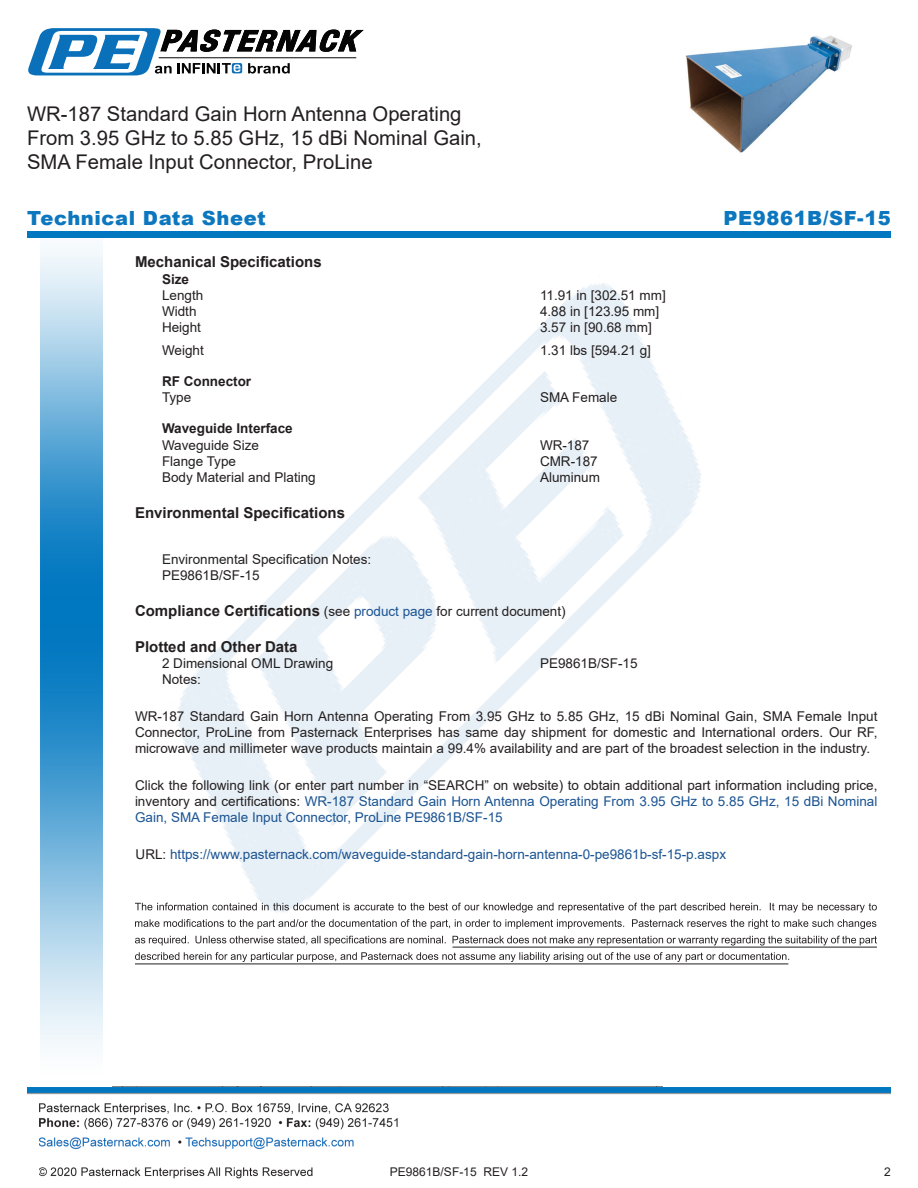
<style>
.page{position:relative;width:918px;height:1188px;background:#fff}
.page>*{position:absolute;margin:0;border:0;box-sizing:border-box;transform-origin:0 0}
.Web_Description_Para{font:20.25px/24.3px "Arial";color:#231f20}
.t1{font:900 19.5px "Arial";letter-spacing:.03em;color:#0c77be}
.Head1_for_Compliance{font:700 15px "Arial";color:#231f20}
.Head1{font:700 15px "Arial";color:#231f20}
.Web_Description_Para-2{font:13.5px/16.2px "Arial";color:#231f20;text-align:justify}
.Specs_Para{font:13.5px "Arial";color:#231f20}
.Web_Description_Para-3{font:13.5px "Arial";color:#1a5392}
.Head2{font:700 13.5px "Arial";color:#231f20}
.Head2_after_Head1{font:700 13.5px "Arial";color:#231f20}
.t2{font:12px "Arial";color:#231f20}
.s1{font-weight:400;font-size:13.5px}
.s2{font-weight:400;font-size:13.5px;color:#1a5392}
.s3{color:#1a5392}
.s4{color:#231f20}
</style>
<div class="page">
<img style="left:39px;top:1087px;width:623px;height:92px">
<img style="left:102px;top:248px;width:719px;height:722px">
<img style="left:27px;top:1088px;width:864px;height:9px">
<img style="left:40px;top:237px;width:62px;height:811px">
<div style="left:27px;top:231px;width:864px;height:6px;background:#0177c0"></div>
<svg style="left:28px;top:28px;width:336px;height:47px"></svg>
<svg style="left:135px;top:903px;width:742px;height:10px"></svg>
<svg style="left:135px;top:919px;width:741px;height:10px"></svg>
<svg style="left:135px;top:936px;width:742px;height:10px"></svg>
<svg style="left:135px;top:952px;width:654px;height:10px"></svg>
<hr style="left:453px;top:947px;width:424px;height:1px;background:#231f20">
<hr style="left:135px;top:964px;width:653px;height:1px;background:#231f20">
<img style="left:686px;top:35px;width:166px;height:118px">
<h1 class="Web_Description_Para" style="left:27px;top:101px;width:456px">WR-187 Standard Gain Horn Antenna Operating<br>From 3.95 GHz to 5.85 GHz, 15 dBi Nominal Gain,<br>SMA Female Input Connector, ProLine</h1>
<p class="t1" style="left:27px;top:204px;width:240px">Technical Data Sheet</p>
<p class="t1" style="left:724px;top:204px;width:169px">PE9861B/SF-15</p>
<p class="Head1" style="left:135px;top:252px;width:188px">Mechanical Specifications</p>
<p class="Head2_after_Head1" style="left:162px;top:269px;width:29px">Size</p>
<p class="Specs_Para" style="left:162px;top:286px;width:43px">Length</p>
<p class="Specs_Para" style="left:540px;top:286px;width:127px">11.91 in [302.51 mm]</p>
<p class="Specs_Para" style="left:162px;top:302px;width:36px">Width</p>
<p class="Specs_Para" style="left:540px;top:302px;width:121px">4.88 in [123.95 mm]</p>
<p class="Specs_Para" style="left:162px;top:318px;width:41px">Height</p>
<p class="Specs_Para" style="left:540px;top:318px;width:113px">3.57 in [90.68 mm]</p>
<p class="Specs_Para" style="left:162px;top:341px;width:43px">Weight</p>
<p class="Specs_Para" style="left:540px;top:341px;width:113px">1.31 lbs [594.21 g]</p>
<p class="Head2" style="left:162px;top:372px;width:91px">RF Connector</p>
<p class="Specs_Para" style="left:162px;top:388px;width:31px">Type</p>
<p class="Specs_Para" style="left:540px;top:388px;width:79px">SMA Female</p>
<p class="Head2" style="left:162px;top:419px;width:132px">Waveguide Interface</p>
<p class="Specs_Para" style="left:162px;top:435px;width:99px">Waveguide Size</p>
<p class="Specs_Para" style="left:540px;top:435px;width:51px">WR-187</p>
<p class="Specs_Para" style="left:162px;top:452px;width:76px">Flange Type</p>
<p class="Specs_Para" style="left:540px;top:452px;width:59px">CMR-187</p>
<p class="Specs_Para" style="left:162px;top:468px;width:155px">Body Material and Plating</p>
<p class="Specs_Para" style="left:540px;top:468px;width:62px">Aluminum</p>
<p class="Head1" style="left:135px;top:502px;width:212px">Environmental Specifications</p>
<p class="Specs_Para" style="left:162px;top:550px;width:211px">Environmental Specification Notes:</p>
<p class="Specs_Para" style="left:162px;top:566px;width:99px">PE9861B/SF-15</p>
<p class="Head1_for_Compliance" style="left:135px;top:600px;width:432px">Compliance Certifications <span class="s1">(see</span> <span class="s2">product page</span> <span class="s1">for current document)</span></p>
<p class="Head1_for_Compliance" style="left:135px;top:636px;width:164px">Plotted and Other Data</p>
<p class="Specs_Para" style="left:162px;top:654px;width:173px">2 Dimensional OML Drawing</p>
<p class="Specs_Para" style="left:540px;top:654px;width:99px">PE9861B/SF-15</p>
<p class="Specs_Para" style="left:162px;top:670px;width:41px">Notes:</p>
<h1 class="Web_Description_Para-2" style="left:135px;top:708px;width:744px">WR-187 Standard Gain Horn Antenna Operating From 3.95 GHz to 5.85 GHz, 15 dBi Nominal Gain, SMA Female Input Connector, ProLine from Pasternack Enterprises has same day shipment for domestic and International orders. Our RF, microwave and millimeter wave products maintain a 99.4% availability and are part of the broadest selection in the industry.</h1>
<h1 class="Web_Description_Para-2" style="left:135px;top:777px;width:744px">Click the following link (or enter part number in “SEARCH” on website) to obtain additional part information including price, inventory and certifications: <span class="s3">WR-187 Standard Gain Horn Antenna Operating From 3.95 GHz to 5.85 GHz, 15 dBi Nominal Gain, SMA Female Input Connector, ProLine PE9861B/SF-15</span></h1>
<h1 class="Web_Description_Para-3" style="left:136px;top:845px;width:592px"><span class="s4">URL:</span> https://www.pasternack.com/waveguide-standard-gain-horn-antenna-0-pe9861b-sf-15-p.aspx</h1>
<p class="t2" style="left:390px;top:1163px;width:140px">PE9861B/SF-15 REV 1.2</p>
<p class="t2" style="left:884px;top:1163px;width:8px">2</p>
</div>
